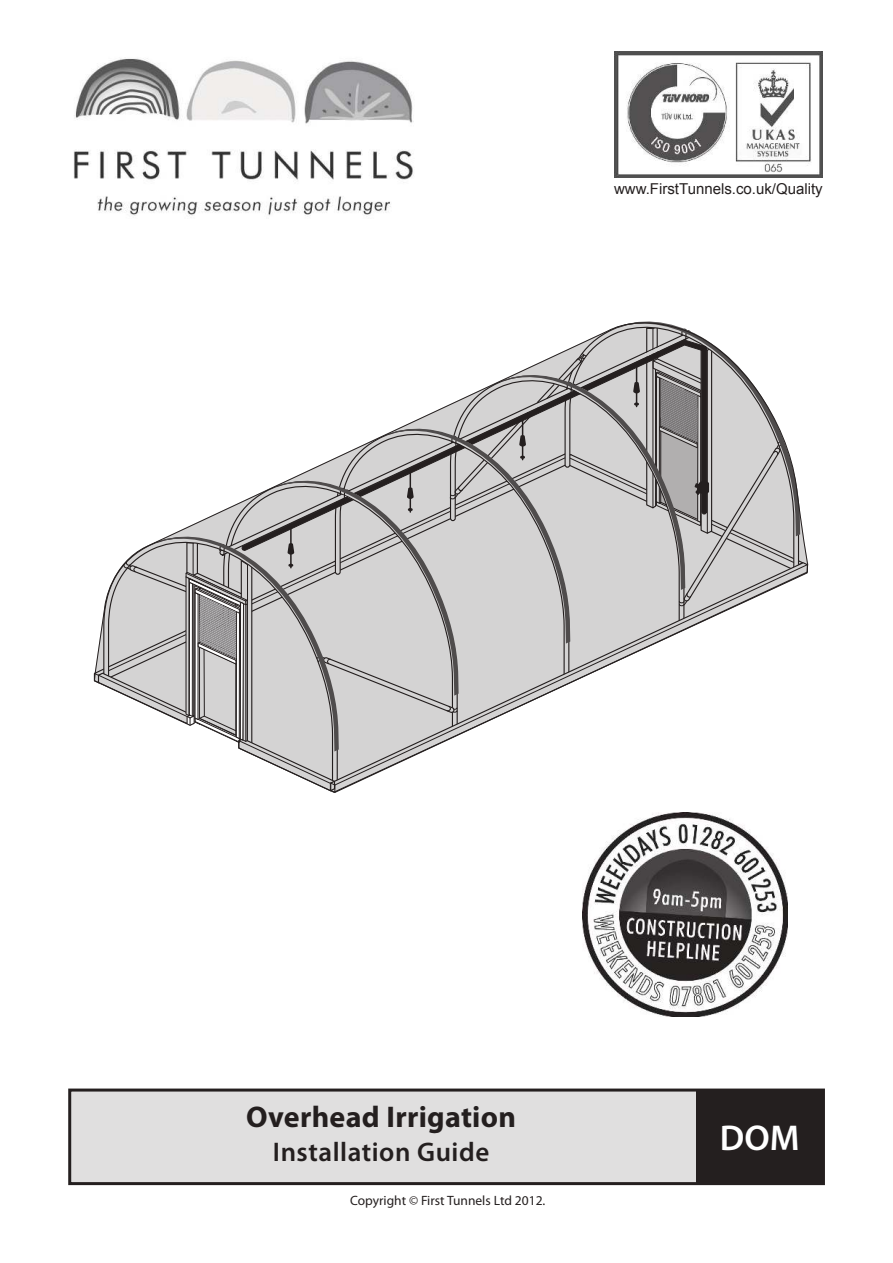
<style>
.page{position:relative;width:893px;height:1263px;background:#fff}
.page>*{position:absolute;margin:0;border:0;box-sizing:border-box;transform-origin:0 0}
.t1{font:600 36px "Myriad Pro";color:#fff}
.t2{font:700 30px "Myriad Pro";letter-spacing:.01em;color:#241f1f}
.t3{font:600 27px "Myriad Pro";letter-spacing:.02em;color:#241f1f}
.t4{font:15px "Arial";color:#241f1f}
.t5{font:13.5px "Myriad Pro";color:#241f1f}
</style>
<div class="page">
<svg style="left:94px;top:321px;width:710px;height:471px"></svg>
<div style="left:70px;top:1090px;width:753px;height:93px;background:#e0dfdf"></div>
<div style="left:68px;top:1088px;width:757px;height:97px;border:3px solid #241f1f"></div>
<div style="left:696px;top:1090px;width:127px;height:93px;background:#241f1f"></div>
<img style="left:74px;top:58px;width:340px;height:158px">
<img style="left:583px;top:812px;width:204px;height:205px">
<img style="left:615px;top:51px;width:207px;height:127px">
<p class="t4" style="left:614px;top:183px;width:210px">www.FirstTunnels.co.uk/Quality</p>
<h2 class="t2" style="left:246px;top:1105px;width:271px">Overhead Irrigation</h2>
<h3 class="t3" style="left:273px;top:1136px;width:218px">Installation Guide</h3>
<p class="t5" style="left:350px;top:1196px;width:197px">Copyright © First Tunnels Ltd 2012.</p>
<h1 class="t1" style="left:720px;top:1117px;width:81px">DOM</h1>
</div>
